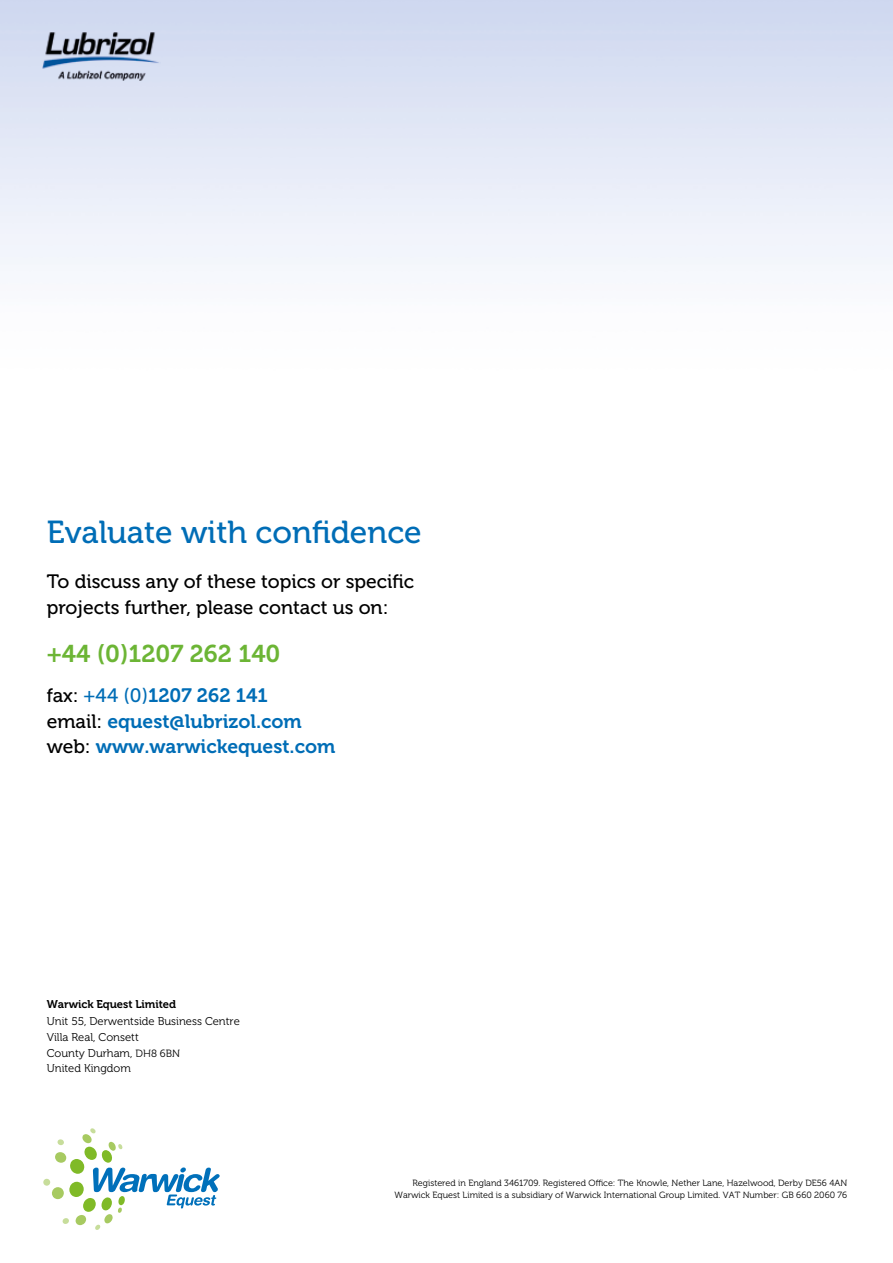
<style>
.page{position:relative;width:893px;height:1263px;background:#fff}
.page>*{position:absolute;margin:0;border:0;box-sizing:border-box;transform-origin:0 0}
.t1{font:31.8px "Museo 500";color:#006db6}
.t2{font:24.3px "Museo 700";color:#6cb535}
.t3{font:19.35px/25.5px "Museo 700";color:#006db6}
.t4{font:19.35px/25.8px "Museo 500";color:#000}
.t5{font:11.25px/15.8px "Museo 300";color:#000}
.t6{font:11.25px "Museo 700";letter-spacing:-.005em;color:#000}
.t7{font:9px/11.9px "Museo 300";color:#000;text-align:right}
.s1{font-family:"Museo 500";color:#000}
.s2{font-family:"Museo 500"}
.s3{font-size:10.5px}
</style>
<div class="page">
<svg style="left:43px;top:1128px;width:177px;height:102px"></svg>
<img style="left:42px;top:30px;width:118px;height:53px">
<h1 class="t1" style="left:47px;top:514px;width:376px">Evaluate with confidence</h1>
<h3 class="t4" style="left:47px;top:568px;width:369px">To discuss any of these topics or specific projects further, please contact us on:</h3>
<h2 class="t2" style="left:47px;top:640px;width:235px">+44 (0)1207 262 140</h2>
<h3 class="t3" style="left:47px;top:683px;width:290px"><span class="s1">fax:</span> <span class="s2">+44 (0)</span>1207 262 141<br><span class="s1">email:</span> equest@lubrizol.com <span class="s1">web:</span> www.warwickequest.com</h3>
<p class="t6" style="left:47px;top:998px;width:131px">Warwick Equest Limited</p>
<p class="t5" style="left:47px;top:1014px;width:195px">Unit 55, Derwentside Business Centre<br>Villa Real, Consett<br>County Durham, <span class="s3">DH8 6BN<br></span>United Kingdom</p>
<p class="t7" style="left:395px;top:1177px;width:454px">Registered in England 3461709. Registered Office: The Knowle, Nether Lane, Hazelwood, Derby DE56 4AN<br>Warwick Equest Limited is a subsidiary of Warwick International Group Limited. VAT Number: GB 660 2060 76</p>
</div>
